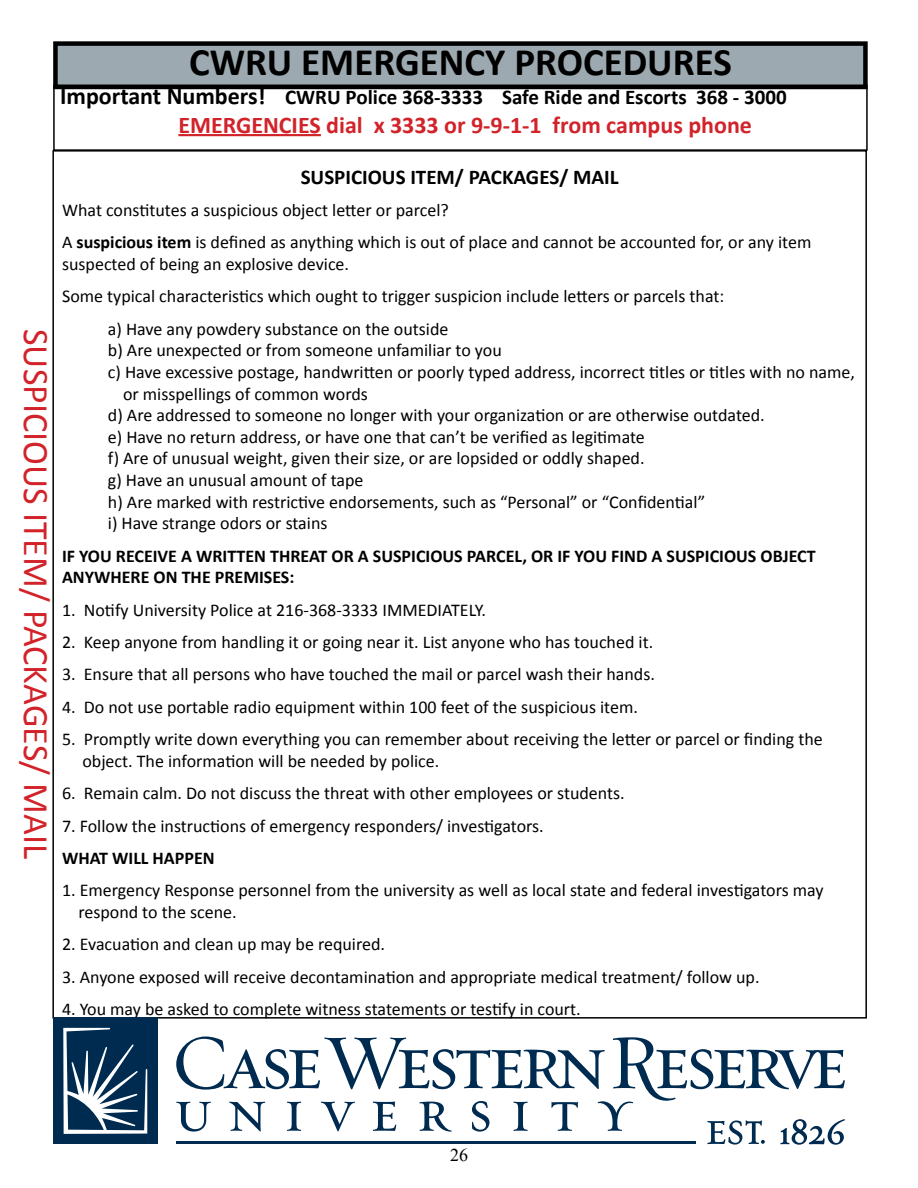
<style>
.page{position:relative;width:918px;height:1188px;background:#fff}
.page>*{position:absolute;margin:0;border:0;box-sizing:border-box;transform-origin:0 0}
.t1{font:700 39px "Calibri";color:#000}
.t2{font:36px "Calibri";color:#d2232a}
.t3{font:700 24px "Calibri";color:#d2232a}
.t4{font:700 21px "Calibri";color:#000}
.t5{font:18px/21.6px "Calibri";color:#000}
.t6{font:700 18px/21.6px "Calibri";color:#000}
.t7{font:18px "Times New Roman";color:#000}
.s1{font-size:24px}
.s2{font-weight:700}
</style>
<div class="page">
<div style="left:55px;top:44px;width:810px;height:43px;background:#9da9b0"></div>
<div style="left:53px;top:41px;width:815px;height:48px;border:4px solid #000"></div>
<hr style="left:178px;top:134px;width:143px;height:2px;background:#d2232a">
<div style="left:53px;top:85px;width:815px;height:66px;border:2px solid #000"></div>
<svg style="left:176px;top:1037px;width:669px;height:108px"></svg>
<hr style="left:177px;top:1142px;width:519px;height:2px;background:#002b51">
<div style="left:53px;top:1018px;width:104px;height:126px;background:#002b51"></div>
<svg style="left:63px;top:1028px;width:84px;height:106px"></svg>
<h2 class="t2" style="left:58px;top:329px;width:531px;rotate:90deg">SUSPICIOUS ITEM/ PACKAGES/ MAIL</h2>
<h1 class="t1" style="left:189px;top:38px;width:544px">CWRU EMERGENCY PROCEDURES</h1>
<p class="t4" style="left:60px;top:84px;width:728px"><span class="s1">Important Numbers!</span> CWRU Police 368-3333 Safe Ride and Escorts 368 - 3000</p>
<h3 class="t3" style="left:178px;top:110px;width:575px">EMERGENCIES dial x 3333 or 9-9-1-1 from campus phone</h3>
<p class="t4" style="left:301px;top:164px;width:319px">SUSPICIOUS ITEM/ PACKAGES/ MAIL</p>
<p class="t5" style="left:62px;top:193px;width:751px;line-height:32.4px">What constitutes a suspicious object letter or parcel?<br>A <span class="s2">suspicious item</span> is defined as anything which is out of place and cannot be accounted for, or any item</p>
<p class="t5" style="left:62px;top:252px;width:289px">suspected of being an explosive device.</p>
<p class="t5" style="left:62px;top:285px;width:664px">Some typical characteristics which ought to trigger suspicion include letters or parcels that:</p>
<p class="t5" style="left:108px;top:317px;width:342px">a) Have any powdery substance on the outside</p>
<p class="t5" style="left:108px;top:339px;width:395px">b) Are unexpected or from someone unfamiliar to you</p>
<p class="t5" style="left:108px;top:360px;width:749px">c) Have excessive postage, handwritten or poorly typed address, incorrect titles or titles with no name,</p>
<p class="t5" style="left:123px;top:382px;width:246px">or misspellings of common words</p>
<p class="t5" style="left:108px;top:404px;width:658px">d) Are addressed to someone no longer with your organization or are otherwise outdated.</p>
<p class="t5" style="left:108px;top:425px;width:538px">e) Have no return address, or have one that can’t be verified as legitimate</p>
<p class="t5" style="left:108px;top:447px;width:538px">f) Are of unusual weight, given their size, or are lopsided or oddly shaped.</p>
<p class="t5" style="left:108px;top:468px;width:257px">g) Have an unusual amount of tape</p>
<p class="t5" style="left:108px;top:490px;width:599px">h) Are marked with restrictive endorsements, such as “Personal” or “Confidential”</p>
<p class="t5" style="left:108px;top:512px;width:221px">i) Have strange odors or stains</p>
<p class="t6" style="left:62px;top:544px;width:755px">IF YOU RECEIVE A WRITTEN THREAT OR A SUSPICIOUS PARCEL, OR IF YOU FIND A SUSPICIOUS OBJECT<br>ANYWHERE ON THE PREMISES:</p>
<p class="t5" style="left:62px;top:598px;width:425px">1. Notify University Police at 216-368-3333 IMMEDIATELY.</p>
<p class="t5" style="left:62px;top:630px;width:593px">2. Keep anyone from handling it or going near it. List anyone who has touched it.</p>
<p class="t5" style="left:62px;top:663px;width:594px">3. Ensure that all persons who have touched the mail or parcel wash their hands.</p>
<p class="t5" style="left:62px;top:695px;width:578px">4. Do not use portable radio equipment within 100 feet of the suspicious item.</p>
<p class="t5" style="left:82px;top:728px;width:742px;text-indent:-20px">5. Promptly write down everything you can remember about receiving the letter or parcel or finding the object. The information will be needed by police.</p>
<p class="t5" style="left:62px;top:782px;width:564px">6. Remain calm. Do not discuss the threat with other employees or students.</p>
<p class="t5" style="left:62px;top:814px;width:483px">7. Follow the instructions of emergency responders/ investigators.</p>
<p class="t6" style="left:62px;top:846px;width:154px">WHAT WILL HAPPEN</p>
<p class="t5" style="left:78px;top:879px;width:747px;text-indent:-16px">1. Emergency Response personnel from the university as well as local state and federal investigators may respond to the scene.</p>
<p class="t5" style="left:62px;top:933px;width:324px">2. Evacuation and clean up may be required.</p>
<p class="t5" style="left:62px;top:965px;width:699px">3. Anyone exposed will receive decontamination and appropriate medical treatment/ follow up.</p>
<p class="t5" style="left:62px;top:998px;width:520px">4. You may be asked to complete witness statements or testify in court.</p>
<p class="t7" style="left:450px;top:1143px;width:19px">26</p>
</div>
